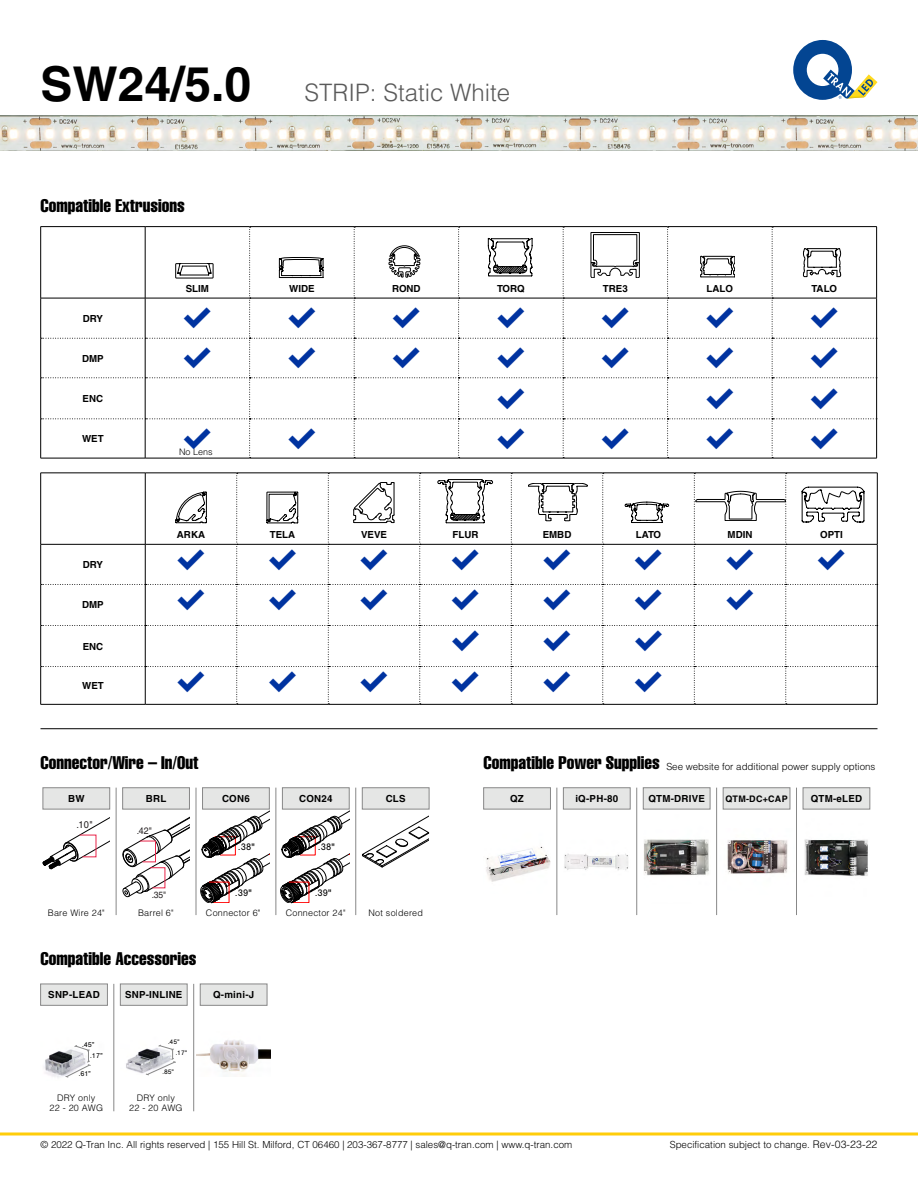
<style>
.page{position:relative;width:918px;height:1188px;background:#fff}
.page>*{position:absolute;margin:0;border:0;box-sizing:border-box;transform-origin:0 0}
.t1{font:300 24px "Helvetica LT Pro";color:#5a5a5a}
.t2{font:extra-condensed 18px "Helvetica LT Pro";color:#000}
.t3{font:9.9px "Nimbus San";color:#000;scale:.95 1}
.t4{font:300 9.75px "Helvetica LT Pro";color:#000}
.t5{font:700 9.75px "Helvetica LT Pro";color:#000}
.t6{font:700 9.75px "Helvetica LT Pro";letter-spacing:.025em;color:#000}
.t7{font:9.75px "Nimbus San";color:#000;scale:.95 1}
.t8{font:9.75px "Helvetica LT Pro";color:#231f20;scale:.95 1}
.t9{font:9.3px "Helvetica LT Pro";color:#231f20;scale:.95 1}
.t10{font:300 9px/10.5px "Helvetica LT Pro";letter-spacing:.025em;color:#000;text-align:center}
.t11{font:700 9px "Helvetica LT Pro";letter-spacing:.025em;color:#000}
.t12{font:9px "Helvetica LT Pro";color:#231f20;scale:.95 1}
.t13{font:7.2px "Nimbus San";color:#000}
.t14{font:6.75px "Nimbus San";color:#000}
.s1{font-weight:700;font-size:48px;color:#000}
.s2{font-size:10.5px}
</style>
<div class="page">
<svg style="left:0;top:1132px;width:918px;height:4px;background:#ffd947"></svg>
<img style="left:0;top:116px;width:918px;height:34px">
<svg style="left:793px;top:40px;width:84px;height:60px"></svg>
<hr style="left:116px;top:788px;width:1px;height:127px;background:#888">
<hr style="left:557px;top:788px;width:1px;height:127px;background:#888">
<hr style="left:196px;top:788px;width:1px;height:127px;background:#888">
<hr style="left:636px;top:788px;width:1px;height:127px;background:#888">
<hr style="left:276px;top:788px;width:1px;height:127px;background:#888">
<hr style="left:716px;top:788px;width:1px;height:127px;background:#888">
<hr style="left:356px;top:788px;width:1px;height:127px;background:#888">
<hr style="left:796px;top:788px;width:1px;height:127px;background:#888">
<svg style="left:483px;top:788px;width:68px;height:21px"></svg>
<svg style="left:563px;top:788px;width:67px;height:21px"></svg>
<svg style="left:723px;top:788px;width:67px;height:21px"></svg>
<svg style="left:803px;top:788px;width:67px;height:21px"></svg>
<svg style="left:43px;top:788px;width:67px;height:81px"></svg>
<svg style="left:122px;top:788px;width:68px;height:109px"></svg>
<svg style="left:643px;top:788px;width:67px;height:21px"></svg>
<img style="left:643px;top:839px;width:66px;height:37px">
<img style="left:486px;top:846px;width:65px;height:36px">
<img style="left:564px;top:853px;width:64px;height:18px">
<img style="left:804px;top:839px;width:64px;height:37px">
<svg style="left:362px;top:788px;width:67px;height:79px"></svg>
<img style="left:727px;top:840px;width:61px;height:34px">
<hr style="left:40px;top:728px;width:838px;height:1px;background:#000">
<hr style="left:114px;top:984px;width:1px;height:127px;background:#888">
<hr style="left:193px;top:984px;width:1px;height:127px;background:#888">
<svg style="left:40px;top:984px;width:68px;height:22px"></svg>
<svg style="left:120px;top:984px;width:67px;height:22px"></svg>
<svg style="left:200px;top:984px;width:67px;height:22px"></svg>
<img style="left:44px;top:1051px;width:25px;height:27px">
<svg style="left:65px;top:1045px;width:26px;height:32px"></svg>
<img style="left:126px;top:1044px;width:35px;height:32px">
<svg style="left:146px;top:1045px;width:30px;height:30px"></svg>
<img style="left:197px;top:1040px;width:74px;height:36px">
<svg style="left:201px;top:788px;width:69px;height:116px"></svg>
<svg style="left:281px;top:788px;width:69px;height:116px"></svg>
<hr style="left:40px;top:226px;width:105px;height:1px;background:#000">
<hr style="left:40px;top:227px;width:1px;height:71px;background:#000">
<hr style="left:145px;top:226px;width:105px;height:1px;background:#000">
<hr style="left:250px;top:226px;width:104px;height:1px;background:#000">
<hr style="left:354px;top:226px;width:105px;height:1px;background:#000">
<hr style="left:459px;top:226px;width:104px;height:1px;background:#000">
<hr style="left:563px;top:226px;width:105px;height:1px;background:#000">
<hr style="left:668px;top:226px;width:104px;height:1px;background:#000">
<hr style="left:772px;top:226px;width:105px;height:1px;background:#000">
<hr style="left:40px;top:298px;width:1px;height:40px;background:#000">
<hr style="left:40px;top:338px;width:1px;height:40px;background:#000">
<hr style="left:40px;top:378px;width:1px;height:41px;background:#000">
<hr style="left:40px;top:419px;width:1px;height:39px;background:#000">
<hr style="left:40px;top:458px;width:105px;height:1px;background:#000">
<hr style="left:145px;top:458px;width:105px;height:1px;background:#000">
<hr style="left:250px;top:458px;width:104px;height:1px;background:#000">
<hr style="left:354px;top:458px;width:105px;height:1px;background:#000">
<hr style="left:459px;top:458px;width:104px;height:1px;background:#000">
<hr style="left:563px;top:458px;width:105px;height:1px;background:#000">
<hr style="left:668px;top:458px;width:104px;height:1px;background:#000">
<hr style="left:772px;top:458px;width:105px;height:1px;background:#000">
<hr style="left:40px;top:473px;width:1px;height:71px;background:#000">
<hr style="left:40px;top:544px;width:105px;height:1px;background:#000">
<hr style="left:40px;top:545px;width:1px;height:39px;background:#000">
<hr style="left:40px;top:584px;width:1px;height:42px;background:#000">
<hr style="left:40px;top:626px;width:1px;height:41px;background:#000">
<hr style="left:40px;top:667px;width:1px;height:37px;background:#000">
<hr style="left:40px;top:704px;width:105px;height:1px;background:#000">
<hr style="left:145px;top:704px;width:92px;height:1px;background:#000">
<hr style="left:237px;top:704px;width:91px;height:1px;background:#000">
<hr style="left:328px;top:704px;width:92px;height:1px;background:#000">
<hr style="left:420px;top:704px;width:91px;height:1px;background:#000">
<hr style="left:511px;top:704px;width:92px;height:1px;background:#000">
<hr style="left:603px;top:704px;width:91px;height:1px;background:#000">
<hr style="left:694px;top:704px;width:92px;height:1px;background:#000">
<hr style="left:786px;top:704px;width:92px;height:1px;background:#000">
<svg style="left:41px;top:227px;width:836px;height:231px"></svg>
<svg style="left:41px;top:473px;width:837px;height:231px"></svg>
<h1 class="t1" style="left:40px;top:78px;width:471px"><span class="s1">SW24/5.0</span> STRIP: Static White</h1>
<h2 class="t2" style="left:40px;top:194px;width:146px">Compatible Extrusions</h2>
<p class="t5" style="left:83px;top:312px;width:22px">DRY</p>
<p class="t5" style="left:82px;top:352px;width:23px">DMP</p>
<p class="t5" style="left:83px;top:392px;width:22px">ENC</p>
<p class="t5" style="left:82px;top:433px;width:23px">WET</p>
<p class="t5" style="left:83px;top:559px;width:22px">DRY</p>
<p class="t5" style="left:82px;top:599px;width:23px">DMP</p>
<p class="t5" style="left:83px;top:640px;width:22px">ENC</p>
<p class="t5" style="left:82px;top:680px;width:23px">WET</p>
<p class="t5" style="left:186px;top:283px;width:25px">SLIM</p>
<p class="t5" style="left:289px;top:283px;width:27px">WIDE</p>
<p class="t5" style="left:392px;top:283px;width:30px">ROND</p>
<p class="t5" style="left:497px;top:283px;width:29px">TORQ</p>
<p class="t5" style="left:603px;top:283px;width:26px">TRE3</p>
<p class="t5" style="left:707px;top:283px;width:28px">LALO</p>
<p class="t5" style="left:812px;top:283px;width:27px">TALO</p>
<p class="t10" style="left:179px;top:447px;width:35px">No Lens</p>
<p class="t5" style="left:177px;top:529px;width:30px">ARKA</p>
<p class="t5" style="left:270px;top:529px;width:27px">TELA</p>
<p class="t5" style="left:361px;top:529px;width:28px">VEVE</p>
<p class="t5" style="left:453px;top:529px;width:27px">FLUR</p>
<p class="t5" style="left:543px;top:529px;width:30px">EMBD</p>
<p class="t5" style="left:636px;top:529px;width:27px">LATO</p>
<p class="t5" style="left:728px;top:529px;width:26px">MDIN</p>
<p class="t5" style="left:820px;top:529px;width:24px">OPTI</p>
<h2 class="t2" style="left:40px;top:751px;width:160px">Connector/Wire – In/Out</h2>
<h2 class="t2" style="left:484px;top:751px;width:178px">Compatible Power Supplies</h2>
<p class="t5" style="left:68px;top:793px;width:18px">BW</p>
<p class="t5" style="left:146px;top:793px;width:22px">BRL</p>
<p class="t5" style="left:222px;top:793px;width:29px">CON6</p>
<p class="t5" style="left:299px;top:793px;width:35px">CON24</p>
<p class="t5" style="left:386px;top:793px;width:21px">CLS</p>
<p class="t5" style="left:510px;top:793px;width:15px">QZ</p>
<p class="t5" style="left:575px;top:793px;width:44px">iQ-PH-80</p>
<p class="t11" style="left:725px;top:793px;width:64px">QTM-DC+CAP</p>
<p class="t5" style="left:811px;top:793px;width:53px">QTM-eLED</p>
<p class="t4" style="left:666px;top:760px;width:211px">See website for additional power supply options</p>
<p class="t6" style="left:648px;top:793px;width:58px">QTM-DRIVE</p>
<p class="t8" style="left:76px;top:819px;width:19px">.10"</p>
<p class="t9" style="left:137px;top:826px;width:17px">.42"</p>
<p class="t12" style="left:152px;top:889px;width:17px">.35"</p>
<p class="t7" style="left:238px;top:842px;width:19px">.38"</p>
<p class="t7" style="left:318px;top:842px;width:19px">.38"</p>
<p class="t3" style="left:235px;top:887px;width:19px">.39"</p>
<p class="t3" style="left:315px;top:887px;width:19px">.39"</p>
<p class="t10" style="left:48px;top:908px;width:58px">Bare Wire 24"</p>
<p class="t10" style="left:138px;top:908px;width:37px">Barrel 6"</p>
<p class="t10" style="left:206px;top:908px;width:56px">Connector 6"</p>
<p class="t10" style="left:286px;top:908px;width:61px">Connector 24"</p>
<p class="t10" style="left:369px;top:908px;width:56px">Not soldered</p>
<h2 class="t2" style="left:40px;top:947px;width:157px">Compatible Accessories</h2>
<p class="t5" style="left:48px;top:989px;width:53px">SNP-LEAD</p>
<p class="t6" style="left:125px;top:989px;width:59px">SNP-INLINE</p>
<p class="t5" style="left:213px;top:989px;width:43px">Q-mini-J</p>
<p class="t13" style="left:82px;top:1040px;width:14px">.45”</p>
<p class="t14" style="left:168px;top:1038px;width:13px">.45”</p>
<p class="t13" style="left:90px;top:1051px;width:14px">.17”</p>
<p class="t14" style="left:176px;top:1049px;width:13px">.17”</p>
<p class="t13" style="left:79px;top:1070px;width:14px">.61”</p>
<p class="t14" style="left:162px;top:1068px;width:13px">.85”</p>
<p class="t10" style="left:50px;top:1092px;width:55px">DRY only<br>22 - 20 AWG</p>
<p class="t10" style="left:129px;top:1092px;width:55px">DRY only<br>22 - 20 AWG</p>
<p class="t4" style="left:40px;top:1138px;width:533px">© 2022 Q-Tran Inc. All rights reserved | 155 Hill St. Milford, CT 06460 | 203-367-8777 | sales@q-tran.com | www.q-tran.com</p>
<p class="t4" style="left:670px;top:1138px;width:209px">Specification subject to change. <span class="s2">Rev-03-23-22</span></p>
</div>
